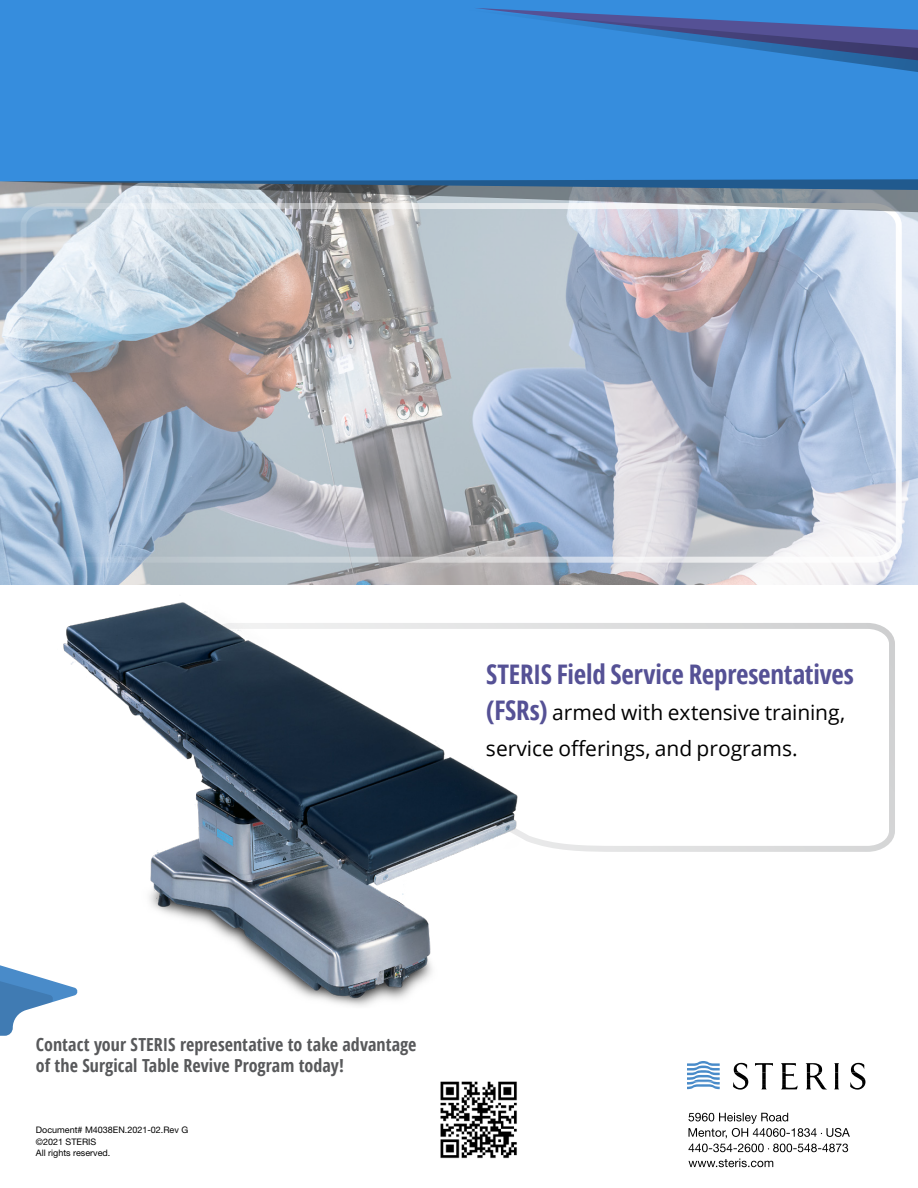
<style>
.page{position:relative;width:918px;height:1188px;background:#fff}
.page>*{position:absolute;margin:0;border:0;box-sizing:border-box;transform-origin:0 0}
.t1{font:700 condensed 27px "Open Sans";letter-spacing:-.01em;color:#555195}
.t2{font:21px/36px "Open Sans";color:#000}
.t3{font:700 condensed 18px/21.6px "Open Sans";letter-spacing:.005em;color:#58595b}
.t4{font:9px/10.8px "Helvetica Neue LT Std";color:#000}
.s1{font-weight:700;font-stretch:condensed;font-size:27px;color:#555195}
</style>
<div class="page">
<svg style="left:689px;top:1113px;width:161px;height:25px"></svg>
<svg style="left:689px;top:1144px;width:159px;height:8px"></svg>
<svg style="left:689px;top:1159px;width:84px;height:8px"></svg>
<img style="left:0;top:190px;width:918px;height:395px">
<svg style="left:687px;top:1061px;width:33px;height:28px"></svg>
<svg style="left:733px;top:1063px;width:133px;height:27px"></svg>
<svg style="left:526px;top:623px;width:369px;height:229px"></svg>
<div style="left:0;top:0;width:918px;height:190px;background:#368ddd"></div>
<svg style="left:463px;top:8px;width:455px;height:66px;background:#3a7bc5"></svg>
<img style="left:440px;top:1081px;width:77px;height:78px">
<svg style="left:0;top:965px;width:58px;height:71px"></svg>
<svg style="left:18px;top:213px;width:887px;height:351px;background:#afb8c6"></svg>
<svg style="left:2px;top:179px;width:916px;height:34px;background:#8da0b0"></svg>
<img style="left:58px;top:602px;width:468px;height:404px">
<h1 class="t1" style="left:486px;top:655px;width:369px">STERIS Field Service Representatives</h1>
<p class="t2" style="left:486px;top:694px;width:361px"><span class="s1">(FSRs)</span> armed with extensive training, service offerings, and programs.</p>
<p class="t3" style="left:36px;top:1033px;width:382px">Contact your STERIS representative to take advantage of the Surgical Table Revive Program today!</p>
<p class="t4" style="left:36px;top:1124px;width:154px">Document# M4038EN.2021-02.Rev G</p>
<p class="t4" style="left:36px;top:1136px;width:76px">©2021 STERIS<br>All rights reserved.</p>
</div>
